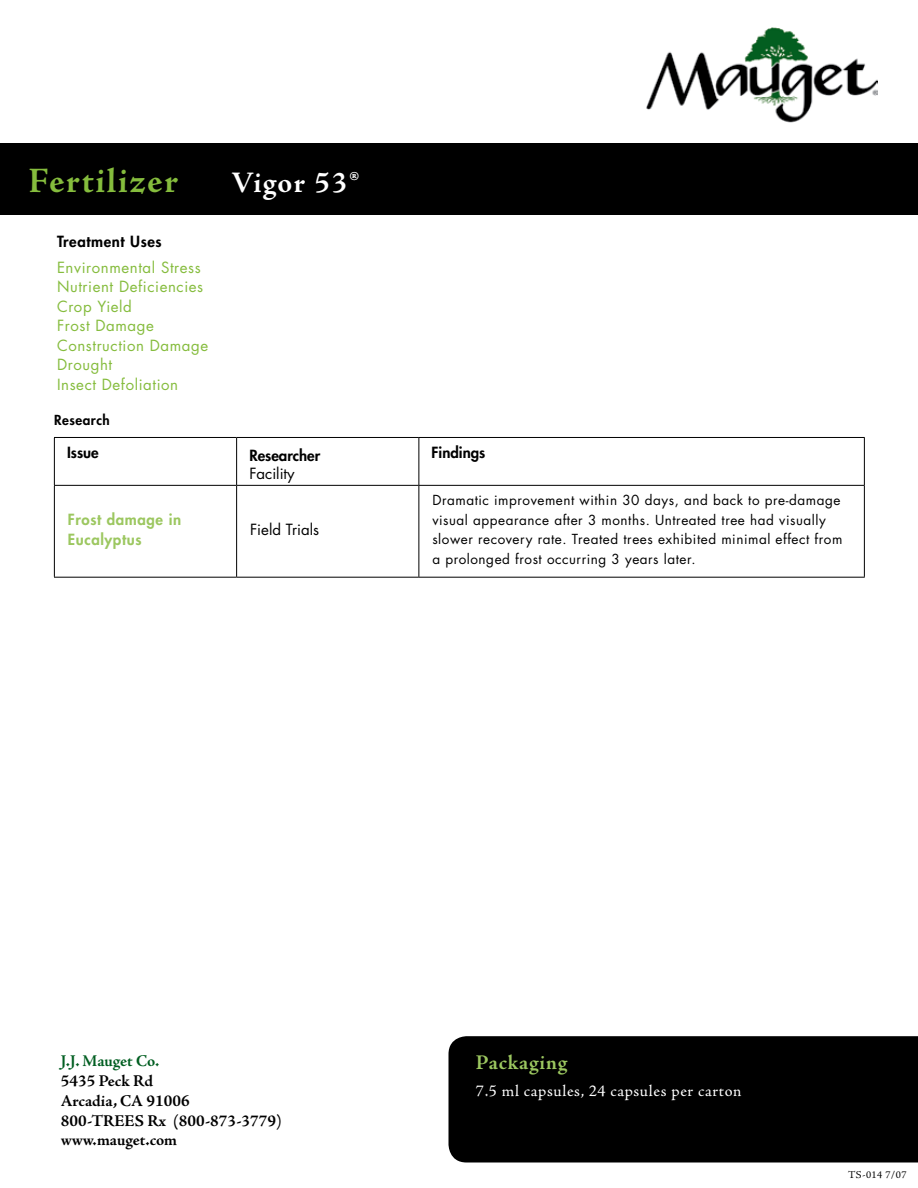
<style>
.page{position:relative;width:918px;height:1188px;background:#fff}
.page>*{position:absolute;margin:0;border:0;box-sizing:border-box;transform-origin:0 0}
.t1{font:700 36px "Adobe Jenson Pro";letter-spacing:.05em;color:#85bc3d}
.t2{font:700 30px "Adobe Jenson Pro";letter-spacing:.045em;color:#fff}
.t3{font:700 21px "Adobe Jenson Pro";letter-spacing:.035em;color:#9cc760}
.t4{font:700 16.5px/19.8px "Adobe Jenson Pro";color:#000}
.t5{font:16.5px "Adobe Jenson Pro";letter-spacing:.035em;color:#fff}
.t6{font:700 16.5px "Adobe Jenson Pro";letter-spacing:-.01em;color:#005e21}
.t7{font:15px/19.5px "Futura Std";letter-spacing:.04em;color:#85bc3d}
.t8{font:800 15px "Futura Std";color:#000}
.t9{font:800 15px/19.5px "Futura Std";letter-spacing:.04em;color:#9cc760}
.t10{font:15px "Futura Std";color:#000}
.t11{font:800 15px "Futura Std";letter-spacing:.04em;color:#000}
.t12{font:13.5px/19.5px "Futura Std";letter-spacing:.04em;color:#000}
.t13{font:800 13.5px "Futura Std";letter-spacing:.04em;color:#000}
.t14{font:10.5px "Adobe Jenson Pro";letter-spacing:.04em;color:#000}
</style>
<div class="page">
<div style="left:448px;top:1036px;width:470px;height:126px;background:#000"></div>
<hr style="left:54px;top:437px;width:183px;height:1px;background:#000">
<hr style="left:54px;top:438px;width:1px;height:47px;background:#000">
<hr style="left:237px;top:437px;width:182px;height:1px;background:#000">
<hr style="left:236px;top:438px;width:1px;height:47px;background:#000">
<hr style="left:419px;top:437px;width:446px;height:1px;background:#000">
<hr style="left:418px;top:438px;width:1px;height:47px;background:#000">
<hr style="left:864px;top:438px;width:1px;height:47px;background:#000">
<hr style="left:54px;top:485px;width:183px;height:1px;background:#000">
<hr style="left:54px;top:486px;width:1px;height:91px;background:#000">
<hr style="left:237px;top:485px;width:182px;height:1px;background:#000">
<hr style="left:236px;top:486px;width:1px;height:91px;background:#000">
<hr style="left:419px;top:485px;width:446px;height:1px;background:#000">
<hr style="left:418px;top:486px;width:1px;height:91px;background:#000">
<hr style="left:864px;top:486px;width:1px;height:91px;background:#000">
<hr style="left:54px;top:577px;width:183px;height:1px;background:#000">
<hr style="left:237px;top:577px;width:182px;height:1px;background:#000">
<hr style="left:419px;top:577px;width:446px;height:1px;background:#000">
<div style="left:0;top:143px;width:918px;height:71px;background:#000"></div>
<img style="left:646px;top:27px;width:232px;height:96px">
<h1 class="t1" style="left:28px;top:160px;width:151px">Fertilizer</h1>
<h2 class="t2" style="left:231px;top:165px;width:129px">Vigor 53®</h2>
<p class="t11" style="left:57px;top:232px;width:106px">Treatment Uses</p>
<p class="t7" style="left:57px;top:258px;width:153px">Environmental Stress<br>Nutrient Deficiencies<br>Crop Yield<br>Frost Damage<br>Construction Damage<br>Drought<br>Insect Defoliation</p>
<p class="t13" style="left:54px;top:412px;width:57px">Research</p>
<p class="t8" style="left:67px;top:443px;width:33px">Issue</p>
<p class="t8" style="left:249px;top:446px;width:72px">Researcher</p>
<p class="t10" style="left:249px;top:464px;width:47px">Facility</p>
<p class="t9" style="left:68px;top:510px;width:115px">Frost damage in<br>Eucalyptus</p>
<p class="t10" style="left:250px;top:520px;width:71px">Field Trials</p>
<p class="t8" style="left:432px;top:443px;width:55px">Findings</p>
<p class="t12" style="left:432px;top:491px;width:412px">Dramatic improvement within 30 days, and back to pre-damage visual appearance after 3 months. Untreated tree had visually slower recovery rate. Treated trees exhibited minimal effect from a prolonged frost occurring 3 years later.</p>
<p class="t6" style="left:61px;top:1052px;width:100px">J.J. Mauget Co.</p>
<p class="t4" style="left:61px;top:1071px;width:223px">5435 Peck Rd<br>Arcadia, CA 91006<br>800-TREES Rx (800-873-3779) www.mauget.com</p>
<h3 class="t3" style="left:476px;top:1050px;width:93px">Packaging</h3>
<p class="t5" style="left:476px;top:1081px;width:267px">7.5 ml capsules, 24 capsules per carton</p>
<p class="t14" style="left:848px;top:1169px;width:60px">TS-014 7/07</p>
</div>
